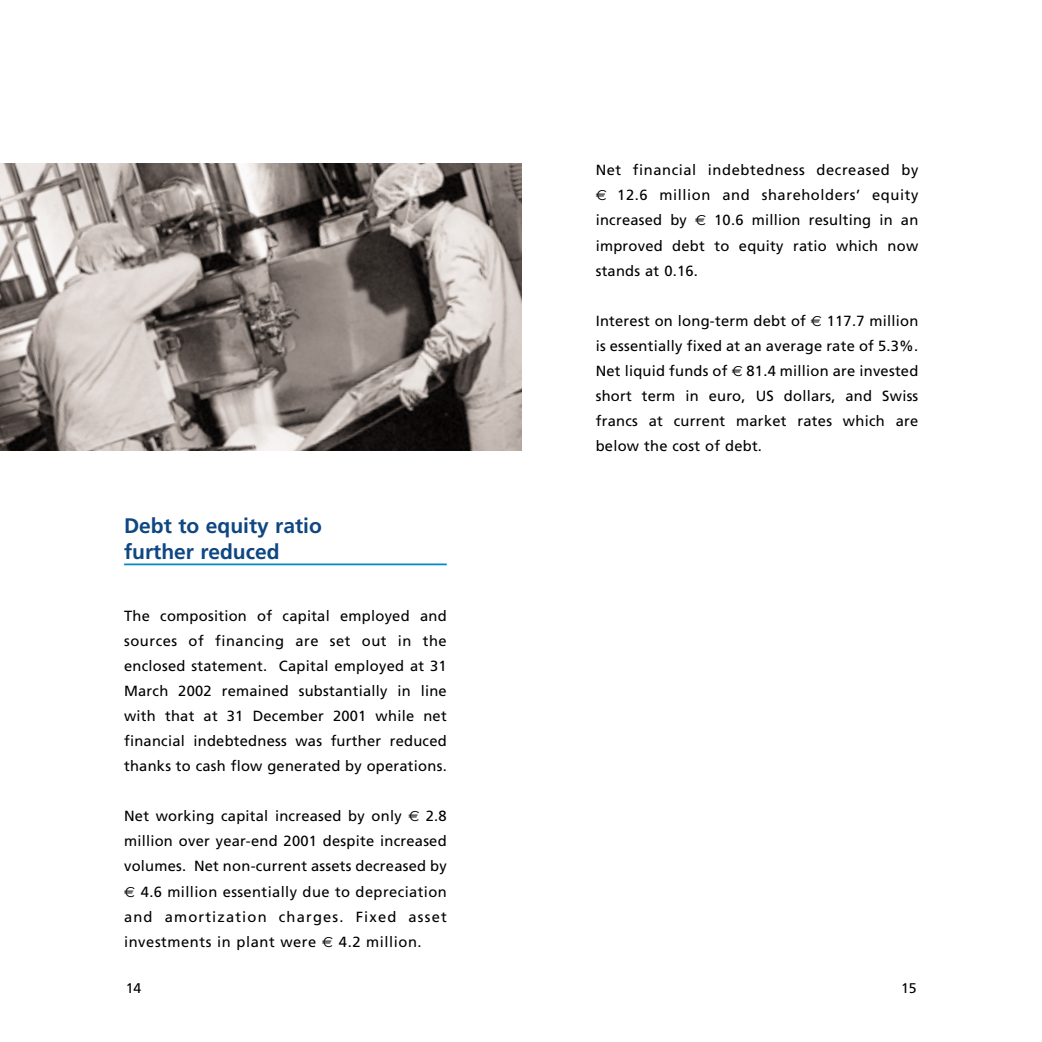
<style>
.page{position:relative;width:1042px;height:1042px;background:#fff}
.page>*{position:absolute;margin:0;border:0;box-sizing:border-box;transform-origin:0 0}
.t1{font:700 21px/26.2px "Frutiger";color:#0e4781}
.t2{font:14.7px/25px "Frutiger";letter-spacing:.015em;color:#000;text-align:justify}
.t3{font:14px "Frutiger";color:#000}
.s1{font-family:"Euro Sans"}
</style>
<div class="page">
<hr style="left:124px;top:563px;width:322px;height:2px;background:#0087cc">
<img style="left:1px;top:164px;width:520px;height:286px">
<h1 class="t1" style="left:124px;top:514px;width:199px">Debt to equity ratio further reduced</h1>
<p class="t2" style="left:124px;top:604px;width:324px">The composition of capital employed and sources of financing are set out in the enclosed statement. Capital employed at 31<br>March 2002 remained substantially in line with that at 31 December 2001 while net financial indebtedness was further reduced thanks to cash flow generated by operations.</p>
<p class="t2" style="left:124px;top:804px;width:324px">Net working capital increased by only <span class="s1">€</span> 2.8 million over year-end 2001 despite increased volumes. Net non-current assets decreased by <span class="s1">€</span> 4.6 million essentially due to depreciation and amortization charges. Fixed asset investments in plant were <span class="s1">€</span> 4.2 million.</p>
<p class="t2" style="left:595px;top:159px;width:324px">Net financial indebtedness decreased by <span class="s1">€</span> 12.6 million and shareholders’ equity increased by <span class="s1">€</span> 10.6 million resulting in an improved debt to equity ratio which now stands at 0.16.</p>
<p class="t2" style="left:595px;top:309px;width:324px">Interest on long-term debt of <span class="s1">€</span> 117.7 million is essentially fixed at an average rate of 5.3%.<br>Net liquid funds of <span class="s1">€</span> 81.4 million are invested short term in euro, US dollars, and Swiss francs at current market rates which are below the cost of debt.</p>
<p class="t3" style="left:126px;top:982px;width:17px">14</p>
<p class="t3" style="left:900px;top:982px;width:17px">15</p>
</div>
